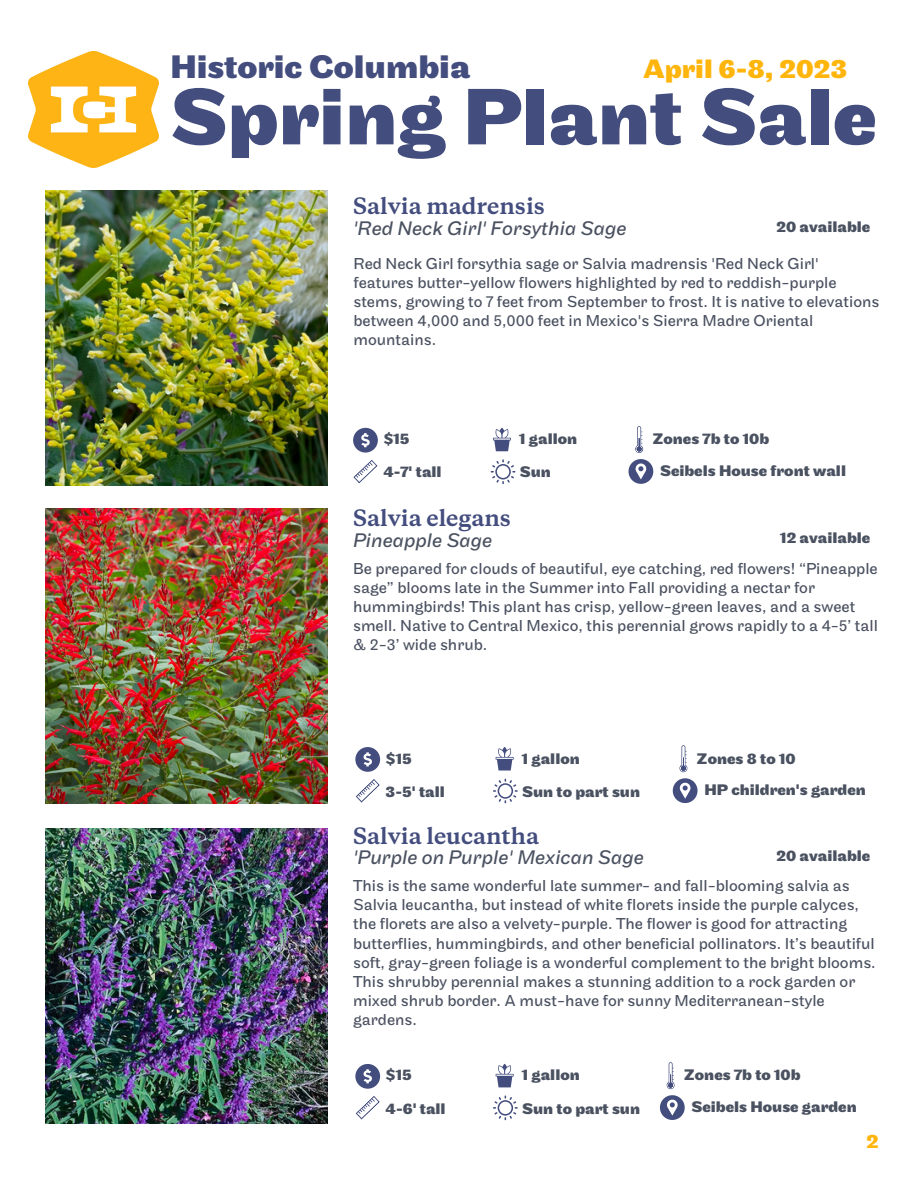
<style>
.page{position:relative;width:918px;height:1188px;background:#fff}
.page>*{position:absolute;margin:0;border:0;box-sizing:border-box;transform-origin:0 0}
.t1{font:700 83.25px "Maple";color:#434d7e}
.t2{font:700 33.9px "Maple";color:#434d7e}
.t3{font:700 27.75px "Maple";color:#ffb50b}
.t4{font:700 21.15px "Galaxie Copernicus";color:#434d7e}
.t5{font:italic 20.4px "Maple";color:#4a5160}
.t6{font:700 20.25px "Maple";color:#ffb50b}
.t7{font:16.5px/19.2px "Maple";color:#4a5160}
.t8{font:700 15.9px/33.2px "Maple";color:#4a5160}
</style>
<div class="page">
<img style="left:45px;top:191px;width:282px;height:295px">
<img style="left:45px;top:508px;width:282px;height:295px">
<img style="left:45px;top:829px;width:282px;height:294px">
<svg style="left:353px;top:428px;width:25px;height:25px"></svg>
<svg style="left:491px;top:459px;width:24px;height:25px"></svg>
<svg style="left:635px;top:426px;width:8px;height:27px"></svg>
<svg style="left:353px;top:460px;width:25px;height:23px"></svg>
<svg style="left:493px;top:428px;width:18px;height:23px"></svg>
<svg style="left:629px;top:459px;width:24px;height:25px"></svg>
<svg style="left:355px;top:747px;width:25px;height:25px"></svg>
<svg style="left:493px;top:779px;width:25px;height:24px"></svg>
<svg style="left:680px;top:745px;width:7px;height:27px"></svg>
<svg style="left:355px;top:779px;width:25px;height:24px"></svg>
<svg style="left:496px;top:747px;width:18px;height:24px"></svg>
<svg style="left:673px;top:778px;width:25px;height:25px"></svg>
<svg style="left:355px;top:1064px;width:25px;height:25px"></svg>
<svg style="left:493px;top:1096px;width:25px;height:24px"></svg>
<svg style="left:667px;top:1062px;width:8px;height:27px"></svg>
<svg style="left:356px;top:1096px;width:24px;height:24px"></svg>
<svg style="left:496px;top:1064px;width:18px;height:23px"></svg>
<svg style="left:660px;top:1095px;width:25px;height:25px"></svg>
<img style="left:28px;top:51px;width:131px;height:116px">
<h2 class="t2" style="left:170px;top:53px;width:301px">Historic Columbia</h2>
<h3 class="t3" style="left:643px;top:57px;width:206px">April 6-8, 2023</h3>
<h1 class="t1" style="left:170px;top:82px;width:708px">Spring Plant Sale</h1>
<p class="t4" style="left:353px;top:196px;width:193px">Salvia madrensis</p>
<p class="t5" style="left:353px;top:219px;width:275px">'Red Neck Girl' Forsythia Sage</p>
<p class="t7" style="left:353px;top:255px;width:528px">Red Neck Girl forsythia sage or Salvia madrensis 'Red Neck Girl' features butter-yellow flowers highlighted by red to reddish-purple stems, growing to 7 feet from September to frost. It is native to elevations between 4,000 and 5,000 feet in Mexico's Sierra Madre Oriental mountains.</p>
<p class="t8" style="left:777px;top:211px;width:95px">20 available</p>
<p class="t8" style="left:383px;top:424px;width:28px">$15</p>
<p class="t8" style="left:652px;top:424px;width:118px">Zones 7b to 10b</p>
<p class="t8" style="left:519px;top:424px;width:60px">1 gallon</p>
<p class="t8" style="left:383px;top:457px;width:60px">4-7' tall</p>
<p class="t8" style="left:520px;top:457px;width:33px">Sun</p>
<p class="t4" style="left:353px;top:508px;width:159px">Salvia elegans</p>
<p class="t5" style="left:353px;top:531px;width:141px">Pineapple Sage</p>
<p class="t8" style="left:660px;top:455px;width:187px">Seibels House front wall</p>
<p class="t8" style="left:780px;top:523px;width:91px">12 available</p>
<p class="t7" style="left:353px;top:560px;width:526px">Be prepared for clouds of beautiful, eye catching, red flowers! “Pineapple sage” blooms late in the Summer into Fall providing a nectar for hummingbirds! This plant has crisp, yellow-green leaves, and a sweet smell. Native to Central Mexico, this perennial grows rapidly to a 4-5’ tall &amp; 2-3’ wide shrub.</p>
<p class="t8" style="left:386px;top:743px;width:28px">$15</p>
<p class="t8" style="left:697px;top:743px;width:101px">Zones 8 to 10</p>
<p class="t8" style="left:522px;top:743px;width:120px">1 gallon<br>Sun to part sun</p>
<p class="t8" style="left:704px;top:774px;width:163px">HP children's garden</p>
<p class="t8" style="left:386px;top:776px;width:61px">3-5' tall</p>
<p class="t4" style="left:353px;top:826px;width:187px">Salvia leucantha</p>
<p class="t5" style="left:353px;top:849px;width:292px">'Purple on Purple' Mexican Sage</p>
<p class="t7" style="left:353px;top:877px;width:524px">This is the same wonderful late summer- and fall-blooming salvia as Salvia leucantha, but instead of white florets inside the purple calyces, the florets are also a velvety-purple. The flower is good for attracting butterflies, hummingbirds, and other beneficial pollinators. It’s beautiful soft, gray-green foliage is a wonderful complement to the bright blooms.<br>This shrubby perennial makes a stunning addition to a rock garden or mixed shrub border. A must-have for sunny Mediterranean-style gardens.</p>
<p class="t8" style="left:777px;top:840px;width:95px">20 available</p>
<p class="t8" style="left:386px;top:1060px;width:28px">$15</p>
<p class="t8" style="left:684px;top:1060px;width:118px">Zones 7b to 10b</p>
<p class="t8" style="left:522px;top:1060px;width:60px">1 gallon</p>
<p class="t8" style="left:386px;top:1093px;width:62px">4-6' tall</p>
<p class="t8" style="left:522px;top:1093px;width:120px">Sun to part sun</p>
<p class="t8" style="left:692px;top:1091px;width:167px">Seibels House garden</p>
<p class="t6" style="left:867px;top:1132px;width:14px">2</p>
</div>
